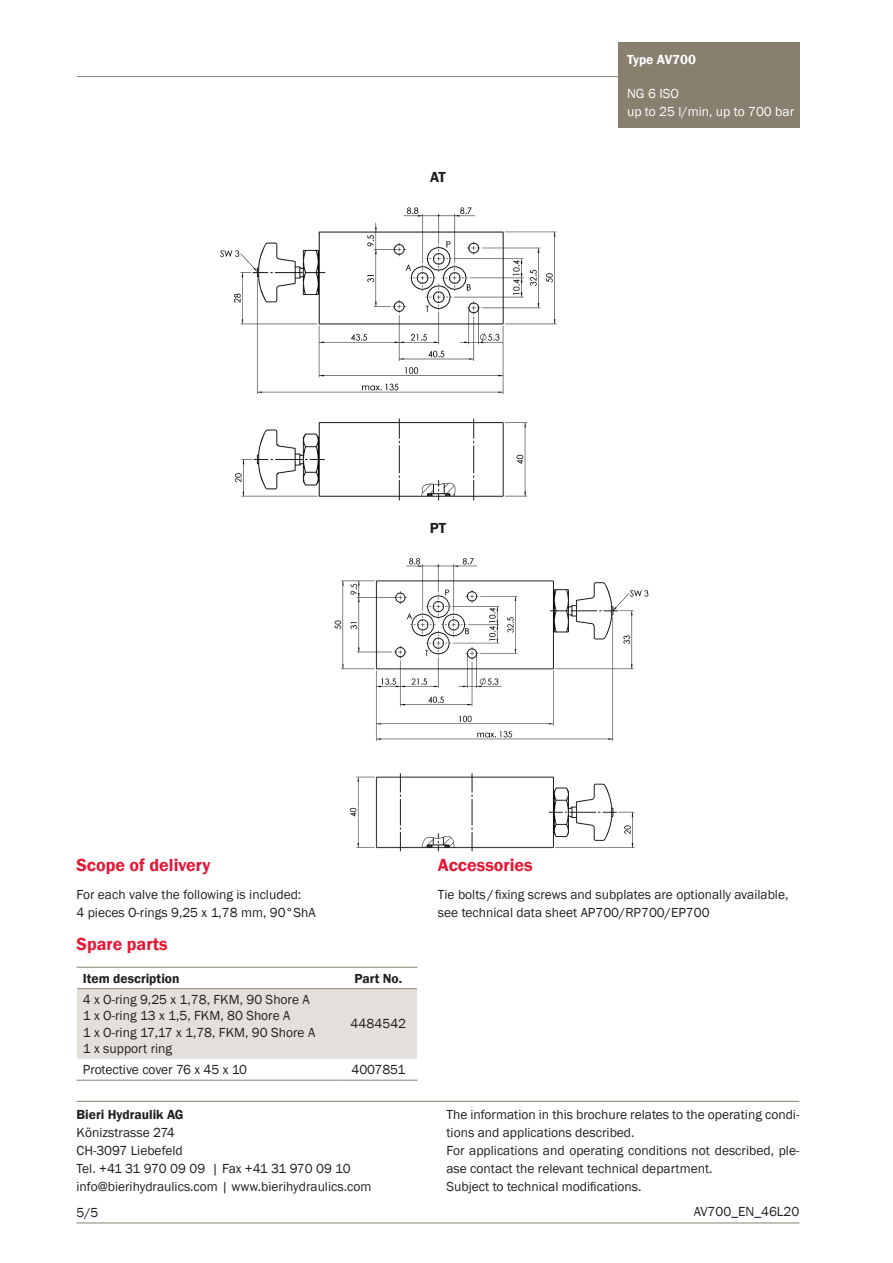
<style>
.page{position:relative;width:893px;height:1263px;background:#fff}
.page>*{position:absolute;margin:0;border:0;box-sizing:border-box;transform-origin:0 0}
._04_Titel_rot{font:600 18px "Franklin Gothic";color:#e51836}
._05_Untertitel{font:600 15px "Franklin Gothic";color:#231f20}
._07_Grundtext{font:13.5px/18px "Franklin Gothic";color:#231f20}
._11_Titel_Tabelle_Ti{font:13.5px "Franklin Gothic";color:#231f20}
._10_Titel_Tabelle{font:600 13.5px "Franklin Gothic";color:#231f20}
.t1{font:13.5px/18px "Franklin Gothic";color:#fff}
.t2{font:600 13.5px "Franklin Gothic";color:#fff}
</style>
<div class="page">
<div style="left:618px;top:42px;width:182px;height:33px;background:#887f6f"></div>
<div style="left:619px;top:76px;width:181px;height:52px;background:#887f6f"></div>
<hr style="left:77px;top:76px;width:541px;height:1px;background:#887f6f">
<hr style="left:77px;top:1101px;width:722px;height:1px;background:#887f6f">
<hr style="left:77px;top:1222px;width:722px;height:1px;background:#887f6f">
<img style="left:334px;top:557px;width:315px;height:295px">
<img style="left:220px;top:207px;width:337px;height:294px">
<div style="left:77px;top:989px;width:340px;height:70px;background:#e3e0db"></div>
<hr style="left:77px;top:967px;width:263px;height:1px;background:#887f6f">
<hr style="left:340px;top:967px;width:77px;height:1px;background:#887f6f">
<hr style="left:77px;top:1080px;width:263px;height:1px;background:#887f6f">
<hr style="left:340px;top:1080px;width:77px;height:1px;background:#887f6f">
<hr style="left:77px;top:988px;width:263px;height:1px;background:#887f6f">
<hr style="left:340px;top:988px;width:77px;height:1px;background:#887f6f">
<p class="_05_Untertitel" style="left:430px;top:167px;width:17px">AT</p>
<p class="_05_Untertitel" style="left:430px;top:519px;width:18px">PT</p>
<p class="t2" style="left:627px;top:51px;width:70px">Type AV700</p>
<p class="t1" style="left:627px;top:84px;width:169px">NG 6 ISO<br>up to 25 l/min, up to 700 bar</p>
<p class="_04_Titel_rot" style="left:76px;top:854px;width:136px">Scope of delivery</p>
<p class="_04_Titel_rot" style="left:438px;top:854px;width:96px">Accessories</p>
<p class="_07_Grundtext" style="left:438px;top:885px;width:352px">Tie bolts / fixing screws and subplates are optionally available,</p>
<p class="_07_Grundtext" style="left:438px;top:903px;width:273px">see technical data sheet AP700/RP700/EP700</p>
<p class="_07_Grundtext" style="left:76px;top:885px;width:226px">For each valve the following is included:</p>
<p class="_07_Grundtext" style="left:76px;top:903px;width:241px">4 pieces O-rings 9,25 x 1,78 mm, 90°ShA</p>
<p class="_04_Titel_rot" style="left:77px;top:932px;width:93px">Spare parts</p>
<p class="_10_Titel_Tabelle" style="left:83px;top:970px;width:98px">Item description</p>
<p class="_10_Titel_Tabelle" style="left:354px;top:970px;width:49px">Part No.</p>
<p class="_11_Titel_Tabelle_Ti" style="left:83px;top:991px;width:228px">4 x O-ring 9,25 x 1,78, FKM, 90 Shore A</p>
<p class="_11_Titel_Tabelle_Ti" style="left:83px;top:1007px;width:209px">1 x O-ring 13 x 1,5, FKM, 80 Shore A</p>
<p class="_11_Titel_Tabelle_Ti" style="left:83px;top:1024px;width:234px">1 x O-ring 17,17 x 1,78, FKM, 90 Shore A</p>
<p class="_11_Titel_Tabelle_Ti" style="left:83px;top:1040px;width:91px">1 x support ring</p>
<p class="_11_Titel_Tabelle_Ti" style="left:351px;top:1015px;width:57px">4484542</p>
<p class="_11_Titel_Tabelle_Ti" style="left:83px;top:1061px;width:166px">Protective cover 76 x 45 x 10</p>
<p class="_11_Titel_Tabelle_Ti" style="left:351px;top:1061px;width:55px">4007851</p>
<p class="_10_Titel_Tabelle" style="left:77px;top:1106px;width:109px">Bieri Hydraulik AG</p>
<p class="_07_Grundtext" style="left:77px;top:1123px;width:296px">Könizstrasse 274<br>CH-3097 Liebefeld<br>Tel. +41 31 970 09 09 | Fax +41 31 970 09 10 info@bierihydraulics.com | www.bierihydraulics.com</p>
<p class="_07_Grundtext" style="left:77px;top:1204px;width:23px">5/5</p>
<p class="_07_Grundtext" style="left:446px;top:1106px;width:354px">The information in this brochure relates to the operating condi&shy;tions and applications described.<br>For applications and operating conditions not described, ple&shy;ase contact the relevant technical department.<br>Subject to technical modifications.</p>
<p class="_11_Titel_Tabelle_Ti" style="left:694px;top:1203px;width:107px">AV700_EN_46L20</p>
</div>
